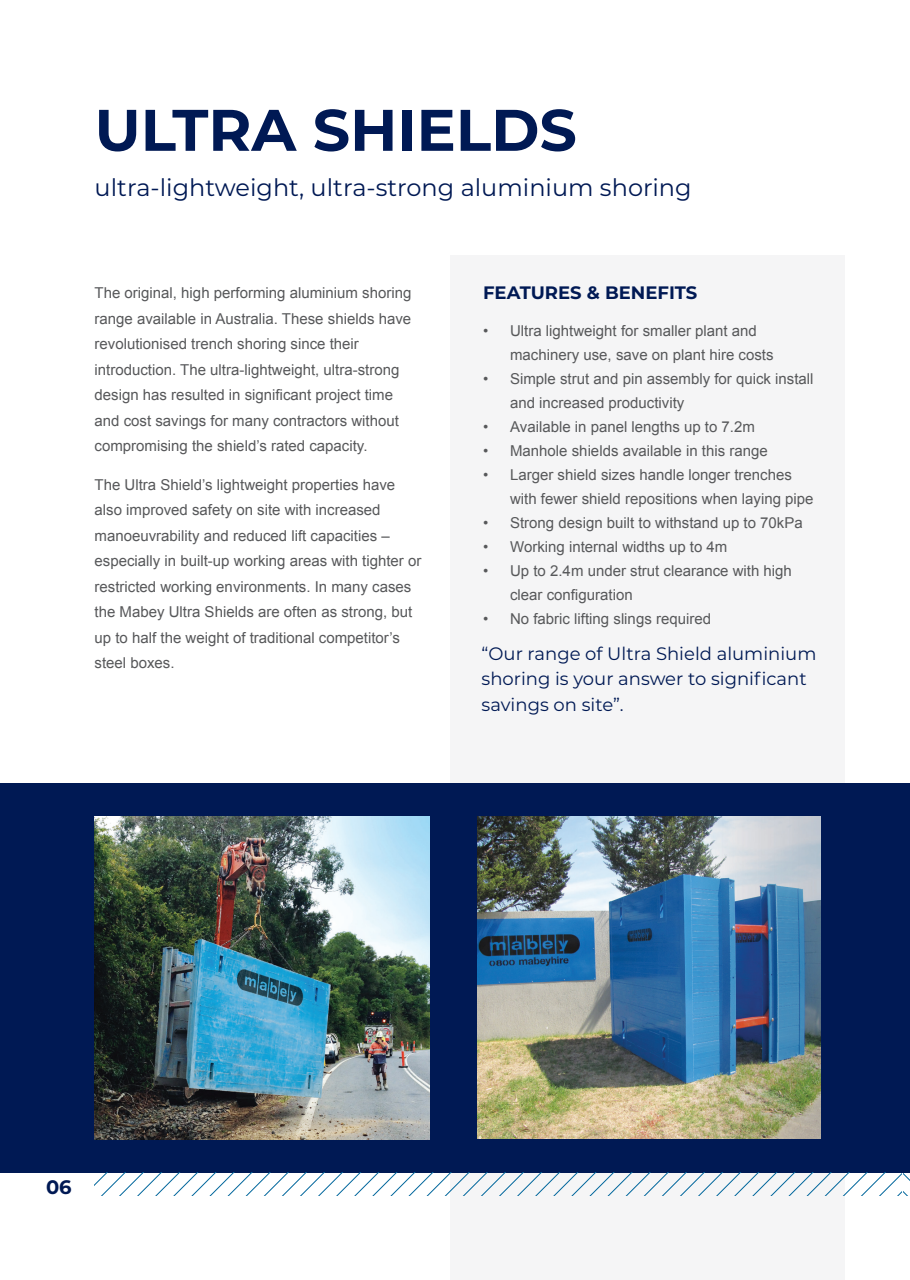
<style>
.page{position:relative;width:910px;height:1280px;background:#fff}
.page>*{position:absolute;margin:0;border:0;box-sizing:border-box;transform-origin:0 0}
.t1{font:700 58.5px "Montserrat";color:#001954}
.t2{font:24px "Montserrat";color:#001954}
.t3{font:700 19.5px "Montserrat";color:#001954}
.t4{font:18px/25.5px "Montserrat";color:#001954}
.t5{font:700 18px "Montserrat";color:#001954}
.t6{font:15px/25.5px "Arial";color:#57585a}
</style>
<div class="page">
<div style="left:450px;top:255px;width:395px;height:1025px;background:#f5f5f6"></div>
<div style="left:0;top:783px;width:910px;height:389px;background:#001954"></div>
<img style="left:478px;top:816px;width:342px;height:323px">
<img style="left:95px;top:816px;width:334px;height:323px">
<svg style="left:95px;top:1172px;width:815px;height:24px"></svg>
<p class="t1" style="left:95px;top:88px;width:484px">ULTRA SHIELDS</p>
<p class="t2" style="left:95px;top:171px;width:599px">ultra-lightweight, ultra-strong aluminium shoring</p>
<p class="t6" style="left:95px;top:280px;width:318px">The original, high performing aluminium shoring</p>
<p class="t6" style="left:95px;top:306px;width:318px">range available in Australia. These shields have</p>
<p class="t6" style="left:95px;top:331px;width:306px">revolutionised trench shoring since their introduction. The ultra-lightweight, ultra-strong design has resulted in significant project time and cost savings for many contractors without compromising the shield’s rated capacity.</p>
<p class="t6" style="left:95px;top:472px;width:302px">The Ultra Shield’s lightweight properties have</p>
<p class="t6" style="left:95px;top:497px;width:287px">also improved safety on site with increased</p>
<p class="t6" style="left:95px;top:523px;width:297px">manoeuvrability and reduced lift capacities –</p>
<p class="t6" style="left:95px;top:548px;width:328px">especially in built-up working areas with tighter or</p>
<p class="t6" style="left:95px;top:574px;width:318px">restricted working environments. In many cases</p>
<p class="t6" style="left:95px;top:599px;width:319px">the Mabey Ultra Shields are often as strong, but up to half the weight of traditional competitor’s steel boxes.</p>
<p class="t5" style="left:483px;top:279px;width:216px">FEATURES &amp; BENEFITS</p>
<p class="t6" style="left:510px;top:318px;width:265px;line-height:24px;text-indent:-27px">• Ultra lightweight for smaller plant and machinery use, save on plant hire costs</p>
<p class="t6" style="left:510px;top:366px;width:305px;line-height:24px;text-indent:-27px">• Simple strut and pin assembly for quick install and increased productivity</p>
<p class="t6" style="left:483px;top:414px;width:273px">• Available in panel lengths up to 7.2m</p>
<p class="t6" style="left:483px;top:438px;width:286px">• Manhole shields available in this range</p>
<p class="t6" style="left:510px;top:462px;width:305px;line-height:24px;text-indent:-27px">• Larger shield sizes handle longer trenches with fewer shield repositions when laying pipe</p>
<p class="t6" style="left:483px;top:510px;width:321px">• Strong design built to withstand up to 70kPa</p>
<p class="t6" style="left:483px;top:534px;width:246px">• Working internal widths up to 4m</p>
<p class="t6" style="left:510px;top:558px;width:283px;line-height:24px;text-indent:-27px">• Up to 2.4m under strut clearance with high clear configuration</p>
<p class="t6" style="left:483px;top:606px;width:229px">• No fabric lifting slings required</p>
<p class="t4" style="left:482px;top:640px;width:336px">“Our range of Ultra Shield aluminium shoring is your answer to significant</p>
<p class="t4" style="left:482px;top:691px;width:143px">savings on site”.</p>
<p class="t3" style="left:46px;top:1173px;width:27px">06</p>
</div>
